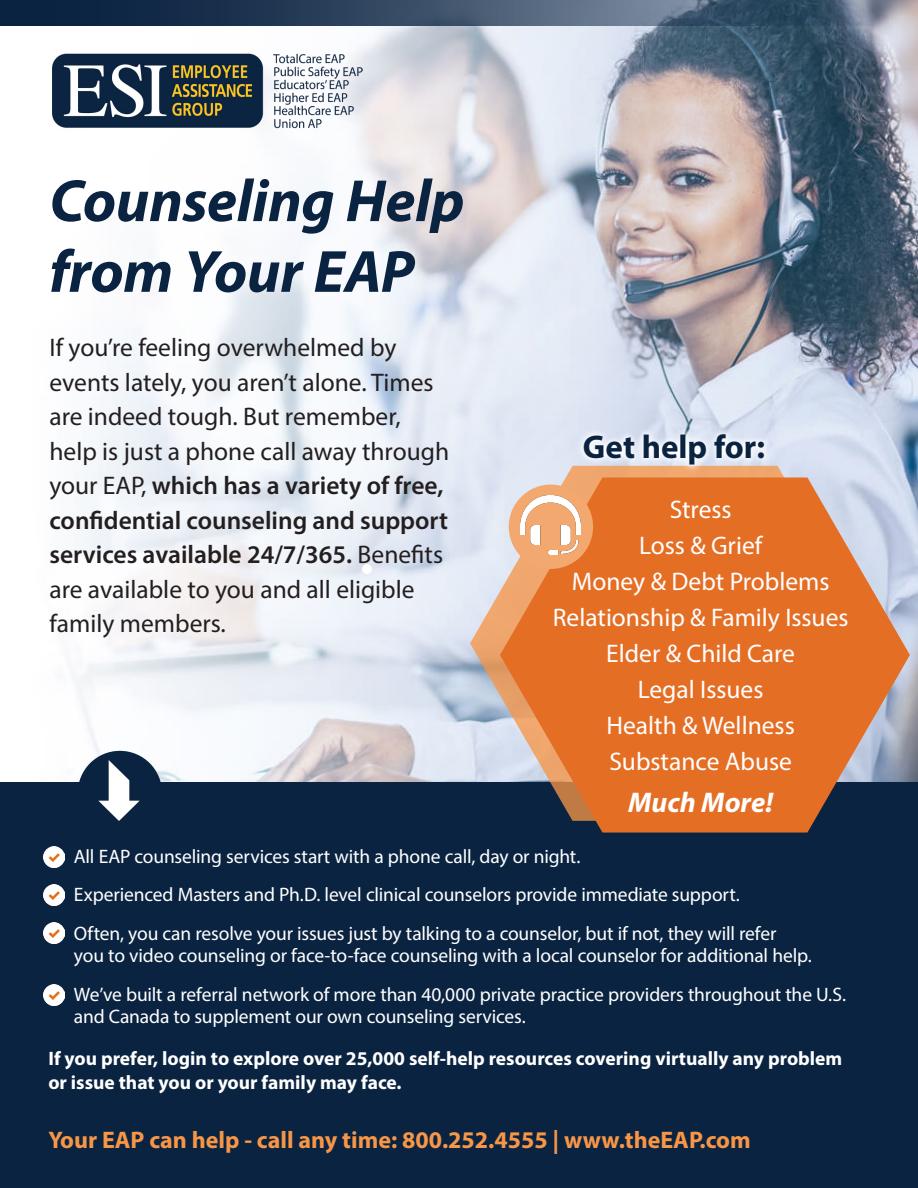
<style>
.page{position:relative;width:918px;height:1188px;background:#fff}
.page>*{position:absolute;margin:0;border:0;box-sizing:border-box;transform-origin:0 0}
.Title_01_LINE01{font:italic 700 60px "Myriad Pro";letter-spacing:-.005em;color:#0a2341}
.t1{font:700 33px "Myriad Pro";color:#0a2341}
.Box01_Symbol{font:italic 700 28.5px "Myriad Pro";color:#fff}
.t2{font:25.5px/34.5px "Myriad Pro";color:#231f20}
.Box01_Symbol-2{font:25.5px/36px "Myriad Pro";color:#fff;text-align:center}
.t3{font:700 24px "Myriad Pro";color:#f79647}
.Box02_Title_MC3{font:19.5px/22.5px "Myriad Pro";letter-spacing:-.005em;color:#fff}
.t4{font:700 19.5px/23.4px "Myriad Pro";color:#fff}
.s1{font-weight:600}
</style>
<div class="page">
<img style="left:52px;top:26px;width:866px;height:756px">
<div style="left:0;top:782px;width:918px;height:406px;background:#0a2341"></div>
<svg style="left:470px;top:466px;width:410px;height:316px;background:#dad1d0"></svg>
<svg style="left:0;top:0;width:918px;height:26px;background:#3b5068"></svg>
<svg style="left:576px;top:427px;width:195px;height:45px"></svg>
<div style="left:362px;top:564px;width:10px;height:10px;background:#fff;border-radius:50%"></div>
<img style="left:53px;top:53px;width:309px;height:77px">
<svg style="left:500px;top:477px;width:410px;height:356px;background:#d47841"></svg>
<img style="left:44px;top:846px;width:21px;height:21px">
<img style="left:44px;top:884px;width:21px;height:21px">
<img style="left:44px;top:923px;width:21px;height:21px">
<img style="left:44px;top:985px;width:21px;height:20px">
<div style="left:509px;top:485px;width:84px;height:84px;background:#f2a86e;border-radius:50%"></div>
<img style="left:521px;top:496px;width:60px;height:59px">
<div style="left:78px;top:751px;width:84px;height:84px;background:#0a2341;border-radius:50%"></div>
<img style="left:90px;top:761px;width:59px;height:59px">
<p class="Title_01_LINE01" style="left:49px;top:162px;width:417px">Counseling Help</p>
<p class="Title_01_LINE01" style="left:49px;top:233px;width:366px">from Your EAP</p>
<p class="t2" style="left:49px;top:330px;width:401px">If you’re feeling overwhelmed by events lately, you aren’t alone. Times are indeed tough. But remember, help is just a phone call away through your EAP, <span class="s1">which has a variety of free, confidential counseling and support services available 24/7/365.</span> Benefits are available to you and all eligible family members.</p>
<p class="t1" style="left:583px;top:425px;width:184px">Get help for:</p>
<p class="Box01_Symbol-2" style="left:553px;top:491px;width:297px">Stress<br>Loss &amp; Grief<br>Money &amp; Debt Problems<br>Relationship &amp; Family Issues<br>Elder &amp; Child Care<br>Legal Issues<br>Health &amp; Wellness<br>Substance Abuse</p>
<p class="Box01_Symbol" style="left:628px;top:784px;width:146px">Much More!</p>
<p class="Box02_Title_MC3" style="left:74px;top:845px;width:508px">All EAP counseling services start with a phone call, day or night.</p>
<p class="Box02_Title_MC3" style="left:74px;top:883px;width:667px">Experienced Masters and Ph.D. level clinical counselors provide immediate support.</p>
<p class="Box02_Title_MC3" style="left:74px;top:922px;width:739px">Often, you can resolve your issues just by talking to a counselor, but if not, they will refer<br>you to video counseling or face-to-face counseling with a local counselor for additional help.</p>
<p class="Box02_Title_MC3" style="left:74px;top:983px;width:774px">We’ve built a referral network of more than 40,000 private practice providers throughout the U.S. and Canada to supplement our own counseling services.</p>
<p class="t4" style="left:48px;top:1047px;width:795px">If you prefer, login to explore over 25,000 self-help resources covering virtually any problem or issue that you or your family may face.</p>
<p class="t3" style="left:48px;top:1124px;width:704px">Your EAP can help - call any time: 800.252.4555 | www.theEAP.com</p>
</div>
